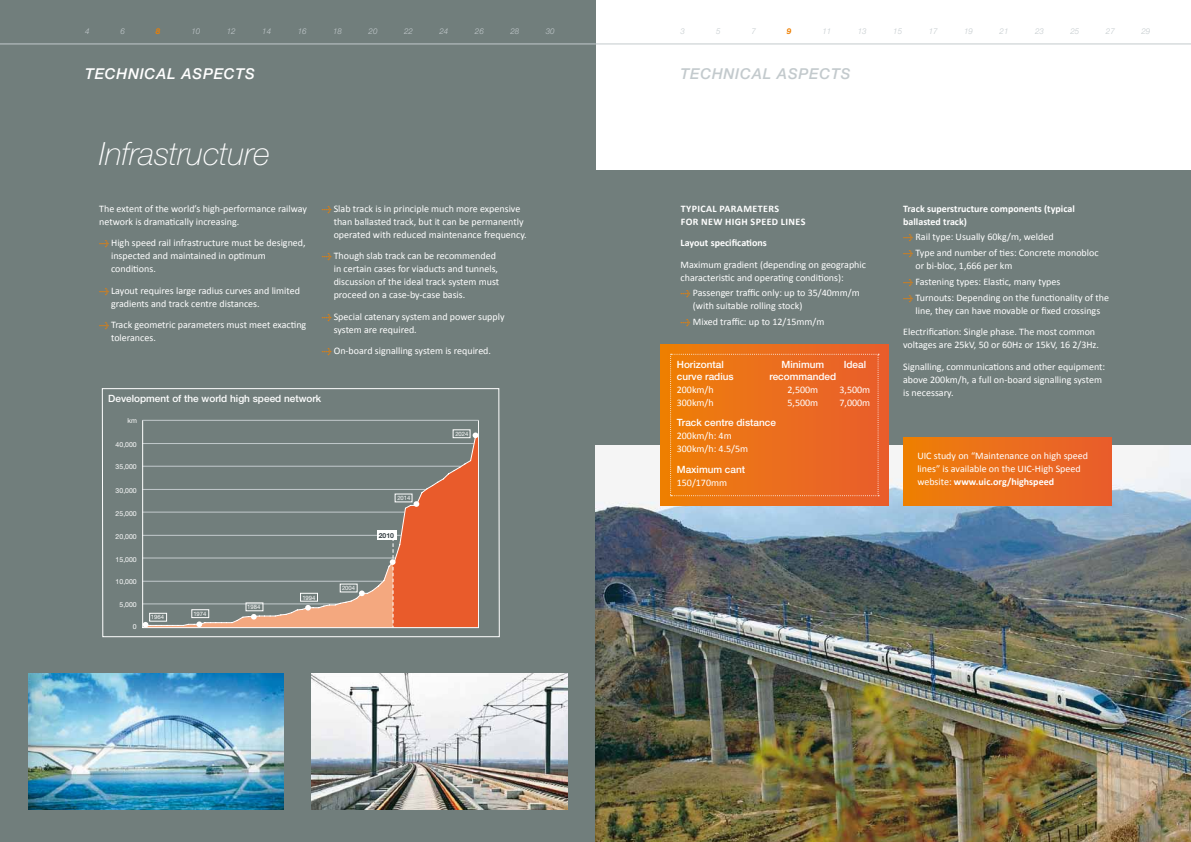
<style>
.page{position:relative;width:1191px;height:842px;background:#fff}
.page>*{position:absolute;margin:0;border:0;box-sizing:border-box;transform-origin:0 0}
.t1{font:italic 100 32px "Helvetica Neue LT Std";color:#fff}
.t2{font:italic 500 15px "Helvetica Neue LT Std";letter-spacing:.05em;color:#fff}
.t3{font:italic 500 15px "Helvetica Neue LT Std";letter-spacing:.05em;color:#c3cacd}
.t4{font:10px/13px "Calibri";color:#fff}
.t5{font:500 10px "Helvetica Neue LT Std";color:#fff}
.t6{font:700 10px/13px "Calibri";letter-spacing:.035em;color:#fff}
.t7{font:700 10px "Calibri";color:#fff}
.t8{font:italic 300 8px "Helvetica Neue LT Std";color:#c3cacd}
.t9{font:italic 700 8px "Helvetica Neue LT Std";color:#ee7f00}
.t10{font:6.9px "Helvetica Neue";color:#fff}
.t11{font:700 6.9px "Helvetica Neue";color:#384146}
.t12{font:5.9px "Helvetica Neue";color:#fff}
.s1{font-family:"Meta Plus";font-weight:700;font-size:8px;color:#ee7f00}
.s2{font-weight:700}
</style>
<div class="page">
<div style="left:0;top:0;width:595px;height:842px;background:#717e7c"></div>
<hr style="left:0;top:43px;width:595px;height:1px;background:#c3cacd">
<hr style="left:595px;top:43px;width:596px;height:1px;background:#c3cacd">
<img style="left:595px;top:445px;width:596px;height:397px">
<div style="left:595px;top:170px;width:596px;height:275px;background:#717e7c"></div>
<img style="left:312px;top:673px;width:255px;height:136px">
<img style="left:28px;top:673px;width:255px;height:136px">
<svg style="left:102px;top:388px;width:398px;height:249px"></svg>
<hr style="left:142px;top:420px;width:336px;height:1px;background:#c3cacd">
<hr style="left:478px;top:421px;width:1px;height:207px;background:#fff">
<hr style="left:142px;top:421px;width:1px;height:207px;background:#fff">
<svg style="left:143px;top:429px;width:335px;height:199px"></svg>
<div style="left:377px;top:530px;width:19px;height:10px;background:#fff"></div>
<div style="left:660px;top:344px;width:229px;height:161px;background:linear-gradient(to right,#ee8108,#e95d31)"></div>
<svg style="left:670px;top:354px;width:209px;height:142px;background:#eb6f1c"></svg>
<div style="left:903px;top:437px;width:208px;height:68px;background:linear-gradient(to right,#ee8006,#e95d2f)"></div>
<p class="t8" style="left:85px;top:26px;width:6px">4</p>
<p class="t8" style="left:120px;top:26px;width:6px">6</p>
<p class="t9" style="left:156px;top:26px;width:6px">8</p>
<p class="t8" style="left:191px;top:26px;width:10px">10</p>
<p class="t8" style="left:227px;top:26px;width:10px">12</p>
<p class="t8" style="left:262px;top:26px;width:10px">14</p>
<p class="t8" style="left:298px;top:26px;width:10px">16</p>
<p class="t8" style="left:333px;top:26px;width:10px">18</p>
<p class="t8" style="left:369px;top:26px;width:10px">20</p>
<p class="t8" style="left:404px;top:26px;width:10px">22</p>
<p class="t8" style="left:439px;top:26px;width:10px">24</p>
<p class="t8" style="left:475px;top:26px;width:10px">26</p>
<p class="t8" style="left:510px;top:26px;width:10px">28</p>
<p class="t8" style="left:546px;top:26px;width:10px">30</p>
<p class="t8" style="left:680px;top:26px;width:6px">3</p>
<p class="t8" style="left:716px;top:26px;width:6px">5</p>
<p class="t8" style="left:751px;top:26px;width:6px">7</p>
<p class="t9" style="left:787px;top:26px;width:6px">9</p>
<p class="t8" style="left:822px;top:26px;width:10px">11</p>
<p class="t8" style="left:857px;top:26px;width:10px">13</p>
<p class="t8" style="left:893px;top:26px;width:10px">15</p>
<p class="t8" style="left:928px;top:26px;width:10px">17</p>
<p class="t8" style="left:964px;top:26px;width:10px">19</p>
<p class="t8" style="left:999px;top:26px;width:10px">21</p>
<p class="t8" style="left:1035px;top:26px;width:10px">23</p>
<p class="t8" style="left:1070px;top:26px;width:10px">25</p>
<p class="t8" style="left:1106px;top:26px;width:10px">27</p>
<p class="t8" style="left:1141px;top:26px;width:10px">29</p>
<h2 class="t2" style="left:85px;top:65px;width:109px">TECHNICAL ASPE</h2>
<h2 class="t2" style="left:224px;top:65px;width:30px">CTS</h2>
<h2 class="t3" style="left:680px;top:65px;width:109px">TECHNICAL ASPE</h2>
<h2 class="t3" style="left:819px;top:65px;width:30px">CTS</h2>
<h1 class="t1" style="left:99px;top:135px;width:172px">Infrastructure</h1>
<p class="t4" style="left:99px;top:201px;width:209px">The extent of the world’s high-performance railway network is dramatically increasing.</p>
<p class="t4" style="left:111px;top:236px;width:196px;text-indent:-12px"><span class="s1">&gt;</span> High speed rail infrastructure must be designed, inspected and maintained in optimum conditions.</p>
<p class="t4" style="left:111px;top:283px;width:190px;text-indent:-12px"><span class="s1">&gt;</span> Layout requires large radius curves and limited gradients and track centre distances.</p>
<p class="t4" style="left:111px;top:318px;width:197px;text-indent:-12px"><span class="s1">&gt;</span> Track geometric parameters must meet exacting tolerances.</p>
<p class="t4" style="left:334px;top:201px;width:195px;text-indent:-12px"><span class="s1">&gt;</span> Slab track is in principle much more expensive than ballasted track, but it can be permanently operated with reduced maintenance frequency.</p>
<p class="t4" style="left:334px;top:249px;width:167px;text-indent:-12px"><span class="s1">&gt;</span> Though slab track can be recommended in certain cases for viaducts and tunnels, discussion of the ideal track system must proceed on a case-by-case basis.</p>
<p class="t4" style="left:334px;top:309px;width:172px;text-indent:-12px"><span class="s1">&gt;</span> Special catenary system and power supply system are required.</p>
<p class="t4" style="left:322px;top:344px;width:171px"><span class="s1">&gt;</span> On-board signalling system is required.</p>
<p class="t5" style="left:108px;top:392px;width:215px">Development of the world high speed network</p>
<p class="t10" style="left:116px;top:441px;width:23px">40,000</p>
<p class="t10" style="left:116px;top:463px;width:23px">35,000</p>
<p class="t10" style="left:127px;top:416px;width:11px">km</p>
<p class="t10" style="left:116px;top:486px;width:23px">30,000</p>
<p class="t10" style="left:116px;top:510px;width:23px">25,000</p>
<p class="t10" style="left:116px;top:532px;width:23px">20,000</p>
<p class="t10" style="left:116px;top:555px;width:23px">15,000</p>
<p class="t10" style="left:116px;top:578px;width:23px">10,000</p>
<p class="t10" style="left:119px;top:601px;width:19px">5,000</p>
<p class="t10" style="left:133px;top:623px;width:5px">0</p>
<p class="t12" style="left:151px;top:614px;width:15px">1964</p>
<p class="t12" style="left:193px;top:610px;width:15px">1974</p>
<p class="t12" style="left:247px;top:603px;width:15px">1984</p>
<p class="t12" style="left:302px;top:594px;width:15px">1994</p>
<p class="t12" style="left:342px;top:584px;width:15px">2004</p>
<p class="t12" style="left:397px;top:495px;width:15px">2014</p>
<p class="t11" style="left:379px;top:531px;width:17px">2010</p>
<p class="t12" style="left:455px;top:430px;width:15px">2024</p>
<p class="t6" style="left:681px;top:201px;width:100px">Typical parameters for new</p>
<p class="t6" style="left:725px;top:214px;width:43px">high speed</p>
<p class="t6" style="left:781px;top:214px;width:6px">line</p>
<p class="t6" style="left:800px;top:214px;width:6px">s</p>
<p class="t7" style="left:680px;top:237px;width:88px">Layout specifications</p>
<p class="t4" style="left:680px;top:257px;width:187px">Maximum gradient (depending on geographic characteristic and operating conditions):</p>
<p class="t4" style="left:693px;top:286px;width:168px;text-indent:-12px"><span class="s1">&gt;</span> Passenger traffic only: up to 35/40mm/m (with suitable rolling stock)</p>
<p class="t4" style="left:680px;top:315px;width:145px"><span class="s1">&gt;</span> Mixed traffic: up to 12/15mm/m</p>
<p class="t5" style="left:677px;top:358px;width:49px">Horizontal</p>
<p class="t5" style="left:781px;top:358px;width:44px">Minimum</p>
<p class="t5" style="left:843px;top:358px;width:24px">Ideal</p>
<p class="t5" style="left:677px;top:370px;width:58px">curve radius</p>
<p class="t5" style="left:769px;top:370px;width:68px">recommanded</p>
<p class="t4" style="left:677px;top:382px;width:38px">200km/h</p>
<p class="t4" style="left:787px;top:382px;width:32px">2,500m</p>
<p class="t4" style="left:839px;top:382px;width:32px">3,500m</p>
<p class="t4" style="left:677px;top:395px;width:38px">300km/h</p>
<p class="t4" style="left:787px;top:395px;width:32px">5,500m</p>
<p class="t4" style="left:839px;top:395px;width:32px">7,000m</p>
<p class="t5" style="left:677px;top:417px;width:101px">Track centre distance</p>
<p class="t4" style="left:677px;top:429px;width:73px">200km/h: 4m<br>300km/h: 4.5/5m</p>
<p class="t5" style="left:677px;top:463px;width:70px">Maximum cant</p>
<p class="t4" style="left:677px;top:475px;width:52px">150/170mm</p>
<p class="t6" style="left:903px;top:201px;width:173px">Track superstructure components (typical ballasted track)</p>
<p class="t4" style="left:903px;top:229px;width:197px;line-height:15.8px"><span class="s1">&gt;</span> Rail type: Usually 60kg/m, welded<br><span class="s1">&gt;</span> Type and number of ties: Concrete monobloc</p>
<p class="t4" style="left:903px;top:258px;width:207px;line-height:15.8px;text-indent:12px">or bi-bloc, 1,666 per km<br><span class="s1">&gt;</span> Fastening types: Elastic, many types<br><span class="s1">&gt;</span> Turnouts: Depending on the functionality of the</p>
<p class="t4" style="left:903px;top:299px;width:199px;line-height:21.5px;text-indent:12px">line, they can have movable or fixed crossings<br>Electrification: Single phase. The most common</p>
<p class="t4" style="left:903px;top:334px;width:204px;line-height:21.5px">voltages are 25kV, 50 or 60Hz or 15kV, 16 2/3Hz.<br>Signalling, communications and other equipment:</p>
<p class="t4" style="left:903px;top:373px;width:200px">above 200km/h, a full on-board signalling system is necessary.</p>
<p class="t4" style="left:917px;top:449px;width:172px">UIC study on “Maintenance on high speed lines” is available on the UIC-High Speed website: <span class="s2">www.uic.org/highspeed</span></p>
</div>
